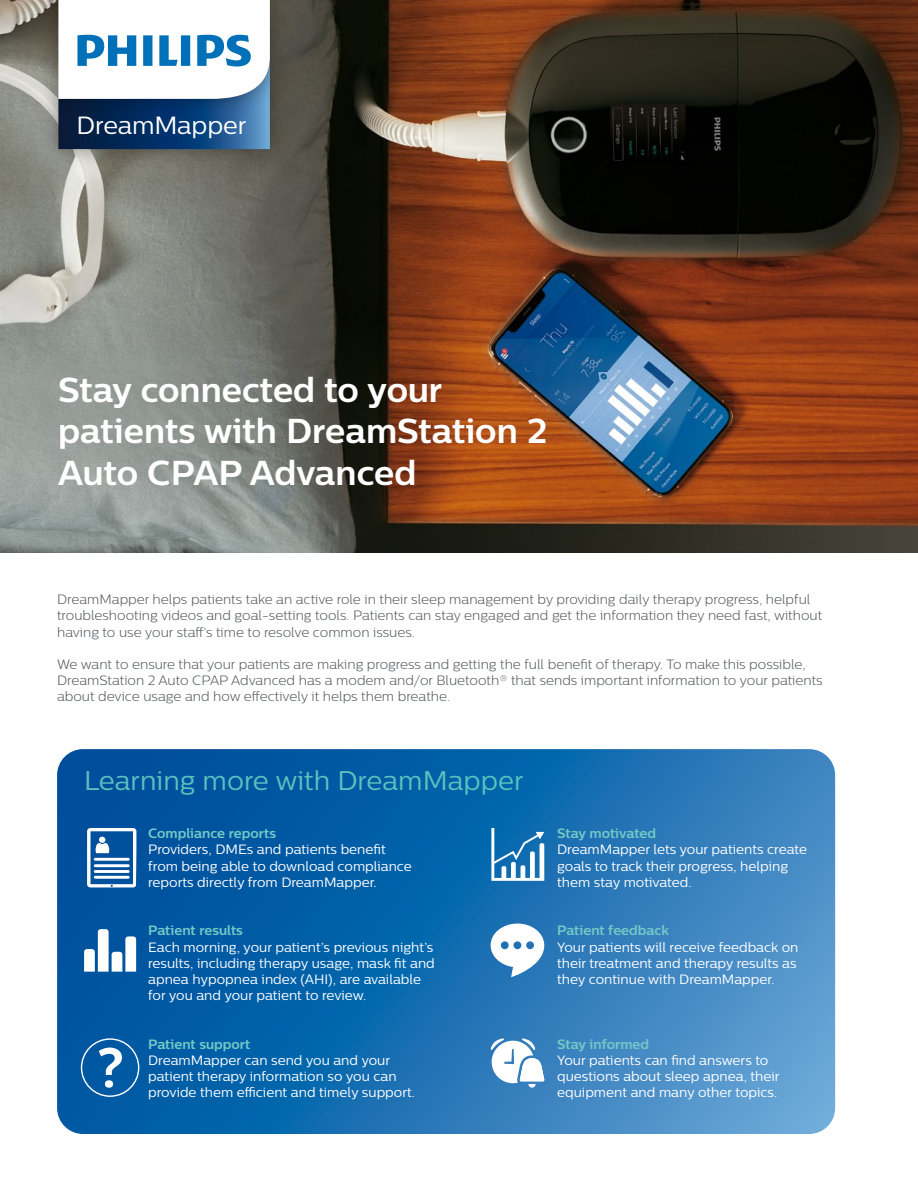
<style>
.page{position:relative;width:918px;height:1188px;background:#fff}
.page>*{position:absolute;margin:0;border:0;box-sizing:border-box;transform-origin:0 0}
.t1{font:700 55.5px "Centrale Sans";color:#fff}
.t2{font:700 34.5px/41.4px "Centrale Sans";color:#fff}
.t3{font:27px "Centrale Sans";color:#5bc1be}
.t4{font:24.9px "Centrale Sans";letter-spacing:-.005em;color:#fff}
.t5{font:13.5px/16.2px "Centrale Sans";color:#fff}
.t6{font:300 13.5px/16.2px "Centrale Sans";color:#54585d}
.t7{font:700 13.5px "Centrale Sans";color:#73c8c6}
</style>
<div class="page">
<svg style="left:57px;top:749px;width:778px;height:385px;background:#1d6fb2"></svg>
<img style="left:0;top:0;width:918px;height:553px">
<img style="left:33px;top:124px;width:263px;height:51px">
<img style="left:33px;top:0;width:263px;height:124px">
<svg style="left:58px;top:0;width:212px;height:149px"></svg>
<svg style="left:491px;top:1038px;width:53px;height:50px"></svg>
<svg style="left:84px;top:929px;width:52px;height:43px"></svg>
<svg style="left:490px;top:825px;width:57px;height:57px;background:#3483bc"></svg>
<hr style="left:502px;top:866px;width:4px;height:14px;background:#fff;border-radius:2px">
<div style="left:511px;top:862px;width:5px;height:18px;background:#fff;border-radius:2px"></div>
<hr style="left:521px;top:865px;width:4px;height:14px;background:#fff;border-radius:2px">
<div style="left:530px;top:851px;width:5px;height:29px;background:#fff;border-radius:2px"></div>
<hr style="left:540px;top:843px;width:4px;height:37px;background:#fff;border-radius:2px">
<svg style="left:491px;top:924px;width:53px;height:53px"></svg>
<div style="left:81px;top:1038px;width:58px;height:59px;border:1px solid #fff;border-radius:50%"></div>
<svg style="left:87px;top:828px;width:49px;height:59px"></svg>
<h3 class="t4" style="left:77px;top:111px;width:171px">DreamMapper</h3>
<h2 class="t2" style="left:58px;top:368px;width:490px">Stay connected to your patients with DreamStation 2<br>Auto CPAP Advanced</h2>
<p class="t6" style="left:57px;top:591px;width:767px">DreamMapper helps patients take an active role in their sleep management by providing daily therapy progress, helpful troubleshooting videos and goal-setting tools. Patients can stay engaged and get the information they need fast, without having to use your staff’s time to resolve common issues.</p>
<p class="t6" style="left:57px;top:656px;width:767px">We want to ensure that your patients are making progress and getting the full benefit of therapy. To make this possible,<br>DreamStation 2 Auto CPAP Advanced has a modem and/or Bluetooth® that sends important information to your patients about device usage and how effectively it helps them breathe.</p>
<h3 class="t3" style="left:84px;top:765px;width:441px">Learning more with DreamMapper</h3>
<h1 class="t1" style="left:97px;top:1034px;width:29px">?</h1>
<p class="t7" style="left:148px;top:825px;width:129px">Compliance reports</p>
<p class="t5" style="left:148px;top:841px;width:265px">Providers, DMEs and patients benefit from being able to download compliance reports directly from DreamMapper.</p>
<p class="t7" style="left:148px;top:922px;width:96px">Patient results</p>
<p class="t5" style="left:148px;top:939px;width:288px">Each morning, your patient’s previous night’s results, including therapy usage, mask fit and apnea hypopnea index (AHI), are available for you and your patient to review.</p>
<p class="t7" style="left:148px;top:1036px;width:104px">Patient support</p>
<p class="t5" style="left:148px;top:1052px;width:268px">DreamMapper can send you and your patient therapy information so you can provide them efficient and timely support.</p>
<p class="t7" style="left:557px;top:825px;width:100px">Stay motivated</p>
<p class="t5" style="left:557px;top:841px;width:251px">DreamMapper lets your patients create goals to track their progress, helping them stay motivated.</p>
<p class="t7" style="left:557px;top:922px;width:113px">Patient feedback</p>
<p class="t5" style="left:557px;top:939px;width:243px">Your patients will receive feedback on their treatment and therapy results as they continue with DreamMapper.</p>
<p class="t7" style="left:557px;top:1036px;width:93px">Stay informed</p>
<p class="t5" style="left:557px;top:1052px;width:224px">Your patients can find answers to questions about sleep apnea, their</p>
<p class="t5" style="left:557px;top:1084px;width:222px">equipment and many other topics.</p>
</div>
